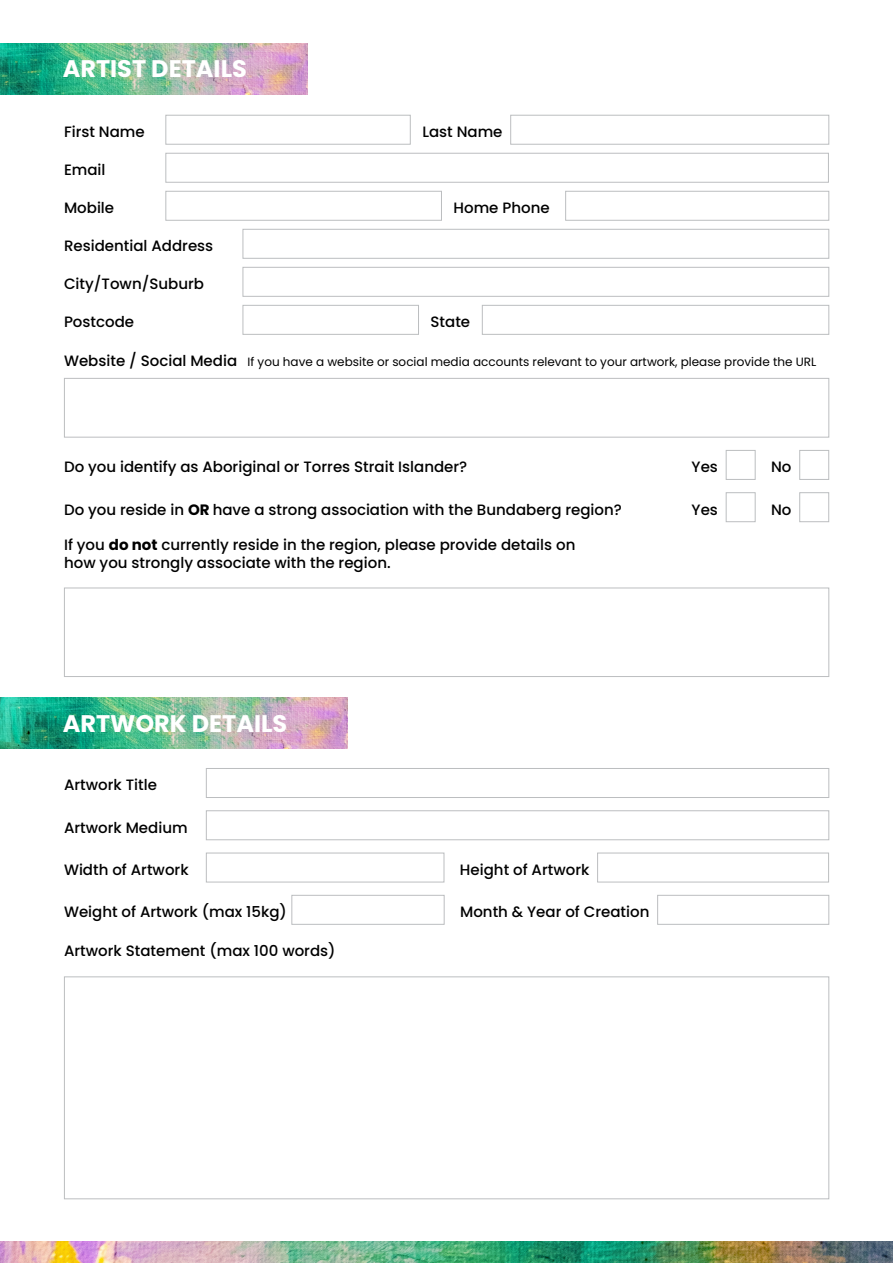
<style>
.page{position:relative;width:893px;height:1263px;background:#fff}
.page>*{position:absolute;margin:0;border:0;box-sizing:border-box;transform-origin:0 0}
.t1{font:700 24px "Poppins";color:#fff}
.t2{font:500 15px "Poppins";color:#000}
.t3{font:12px "Poppins";color:#000}
.s1{font-weight:500;font-size:15px}
.s2{font-weight:700}
</style>
<div class="page">
<img style="left:0;top:1242px;width:893px;height:21px">
<div style="left:165px;top:115px;width:246px;height:30px;border:1px solid #bcbec0"></div>
<div style="left:510px;top:115px;width:319px;height:30px;border:1px solid #bcbec0"></div>
<div style="left:165px;top:153px;width:664px;height:30px;border:1px solid #bcbec0"></div>
<div style="left:165px;top:191px;width:277px;height:30px;border:1px solid #bcbec0"></div>
<div style="left:565px;top:191px;width:264px;height:30px;border:1px solid #bcbec0"></div>
<div style="left:243px;top:229px;width:586px;height:30px;border:1px solid #bcbec0"></div>
<div style="left:243px;top:267px;width:586px;height:30px;border:1px solid #bcbec0"></div>
<div style="left:243px;top:305px;width:176px;height:30px;border:1px solid #bcbec0"></div>
<div style="left:482px;top:305px;width:347px;height:30px;border:1px solid #bcbec0"></div>
<div style="left:64px;top:378px;width:765px;height:59px;border:1px solid #bcbec0"></div>
<div style="left:726px;top:450px;width:29px;height:30px;border:1px solid #bcbec0"></div>
<div style="left:799px;top:450px;width:30px;height:30px;border:1px solid #bcbec0"></div>
<div style="left:726px;top:492px;width:29px;height:30px;border:1px solid #bcbec0"></div>
<div style="left:799px;top:492px;width:30px;height:30px;border:1px solid #bcbec0"></div>
<div style="left:64px;top:588px;width:765px;height:89px;border:1px solid #bcbec0"></div>
<div style="left:206px;top:768px;width:623px;height:30px;border:1px solid #bcbec0"></div>
<div style="left:206px;top:810px;width:623px;height:30px;border:1px solid #bcbec0"></div>
<div style="left:206px;top:853px;width:238px;height:29px;border:1px solid #bcbec0"></div>
<div style="left:597px;top:853px;width:232px;height:29px;border:1px solid #bcbec0"></div>
<div style="left:291px;top:895px;width:154px;height:30px;border:1px solid #bcbec0"></div>
<div style="left:657px;top:895px;width:172px;height:30px;border:1px solid #bcbec0"></div>
<div style="left:64px;top:976px;width:765px;height:223px;border:1px solid #bcbec0"></div>
<img style="left:0;top:43px;width:308px;height:51px">
<img style="left:0;top:697px;width:347px;height:52px">
<p class="t1" style="left:63px;top:55px;width:186px">ARTIST DETAILS</p>
<p class="t2" style="left:64px;top:123px;width:82px">First Name</p>
<p class="t2" style="left:422px;top:123px;width:82px">Last Name</p>
<p class="t2" style="left:64px;top:161px;width:43px">Email</p>
<p class="t2" style="left:64px;top:199px;width:52px">Mobile</p>
<p class="t2" style="left:454px;top:199px;width:98px">Home Phone</p>
<p class="t2" style="left:64px;top:237px;width:151px">Residential Address</p>
<p class="t2" style="left:64px;top:275px;width:142px">City/Town/Suburb</p>
<p class="t2" style="left:64px;top:313px;width:72px">Postcode</p>
<p class="t2" style="left:431px;top:313px;width:41px">State</p>
<p class="t3" style="left:64px;top:355px;width:754px"><span class="s1">Website / Social Media</span> If you have a website or social media accounts relevant to your artwork, please provide the URL</p>
<p class="t2" style="left:64px;top:458px;width:405px">Do you identify as Aboriginal or Torres Strait Islander?</p>
<p class="t2" style="left:692px;top:458px;width:28px">Yes</p>
<p class="t2" style="left:771px;top:458px;width:22px">No</p>
<p class="t2" style="left:64px;top:501px;width:559px">Do you reside in <span class="s2">OR</span> have a strong association with the Bundaberg region?</p>
<p class="t2" style="left:692px;top:501px;width:28px">Yes</p>
<p class="t2" style="left:771px;top:501px;width:22px">No</p>
<p class="t2" style="left:64px;top:536px;width:513px">If you <span class="s2">do not</span> currently reside in the region, please provide details on</p>
<p class="t2" style="left:64px;top:554px;width:328px">how you strongly associate with the region.</p>
<p class="t1" style="left:63px;top:709px;width:226px">ARTWORK DETAILS</p>
<p class="t2" style="left:64px;top:776px;width:94px">Artwork Title</p>
<p class="t2" style="left:64px;top:819px;width:125px">Artwork Medium</p>
<p class="t2" style="left:64px;top:861px;width:126px">Width of Artwork</p>
<p class="t2" style="left:460px;top:861px;width:131px">Height of Artwork</p>
<p class="t2" style="left:64px;top:903px;width:224px">Weight of Artwork (max 15kg)</p>
<p class="t2" style="left:460px;top:903px;width:191px">Month &amp; Year of Creation</p>
<p class="t2" style="left:64px;top:942px;width:273px">Artwork Statement (max 100 words)</p>
</div>
